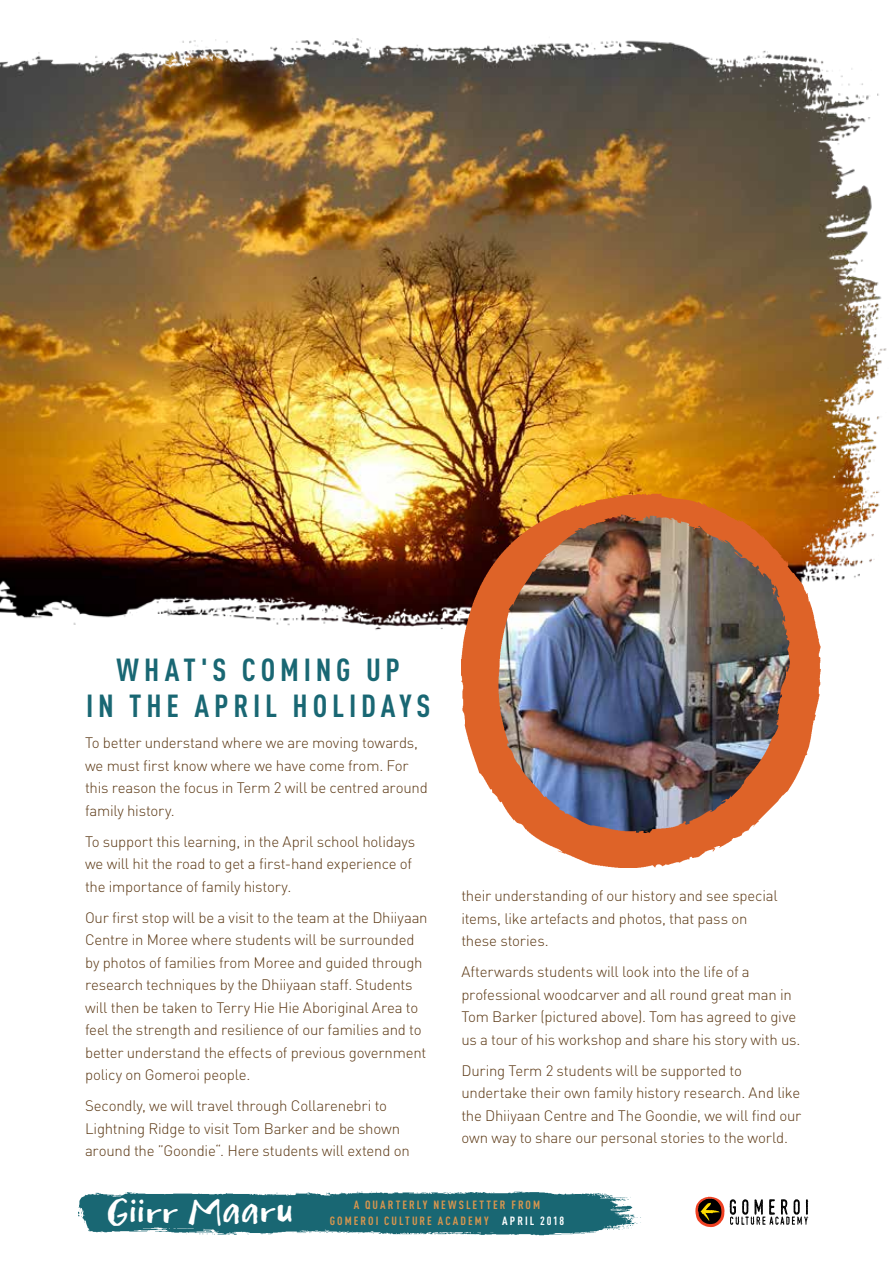
<style>
.page{position:relative;width:893px;height:1263px;background:#fff}
.page>*{position:absolute;margin:0;border:0;box-sizing:border-box;transform-origin:0 0}
.t1{font:35.7px "Mightyto Save";letter-spacing:.025em;color:#fff;scale:1.2 1}
.t2{font:700 condensed 31.5px/36px "DIN Pro";letter-spacing:.155em;color:#196773;text-align:center}
.t3{font:300 15px/22.5px "DIN Pro";letter-spacing:-.015em;color:#5b3814}
.t4{font:700 condensed 11.85px "DIN Pro";letter-spacing:.175em;color:#d8964e}
.s1{font-size:38.55px}
.s2{color:#fff}
</style>
<div class="page">
<img style="left:78px;top:1191px;width:563px;height:44px">
<img style="left:0;top:38px;width:887px;height:611px">
<img style="left:461px;top:493px;width:359px;height:374px">
<svg style="left:695px;top:1196px;width:29px;height:31px"></svg>
<svg style="left:730px;top:1199px;width:78px;height:26px"></svg>
<h2 class="t2" style="left:86px;top:651px;width:346px">WHAT'S COMING UP<br>IN THE APRIL HOLIDAYS</h2>
<p class="t3" style="left:85px;top:731px;width:344px">To better understand where we are moving towards, we must first know where we have come from. For this reason the focus in Term 2 will be centred around family history.</p>
<p class="t3" style="left:85px;top:829px;width:332px">To support this learning, in the April school holidays we will hit the road to get a first-hand experience of the importance of family history.</p>
<p class="t3" style="left:85px;top:905px;width:344px">Our first stop will be a visit to the team at the Dhiiyaan Centre in Moree where students will be surrounded by photos of families from Moree and guided through research techniques by the Dhiiyaan staff. Students will then be taken to Terry Hie Hie Aboriginal Area to feel the strength and resilience of our families and to better understand the effects of previous government policy on Gomeroi people.</p>
<p class="t3" style="left:85px;top:1094px;width:326px">Secondly, we will travel through Collarenebri to<br>Lightning Ridge to visit Tom Barker and be shown around the ”Goondie“. Here students will extend on</p>
<p class="t3" style="left:461px;top:884px;width:318px">their understanding of our history and see special items, like artefacts and photos, that pass on these stories.</p>
<p class="t3" style="left:461px;top:960px;width:341px">Afterwards students will look into the life of a professional woodcarver and all round great man in Tom Barker (pictured above). Tom has agreed to give us a tour of his workshop and share his story with us.</p>
<p class="t3" style="left:461px;top:1058px;width:341px">During Term 2 students will be supported to undertake their own family history research. And like the Dhiiyaan Centre and The Goondie, we will find our own way to share our personal stories to the world.</p>
<h1 class="t1" style="left:107px;top:1191px;width:157px">Giirr <span class="s1">M</span>aaru</h1>
<p class="t4" style="left:354px;top:1198px;width:188px">A QUARTERLY NEWSLETTER FROM</p>
<p class="t4" style="left:330px;top:1213px;width:236px">GOMEROI CULTURE ACADEMY <span class="s2">APRIL 2018</span></p>
</div>
